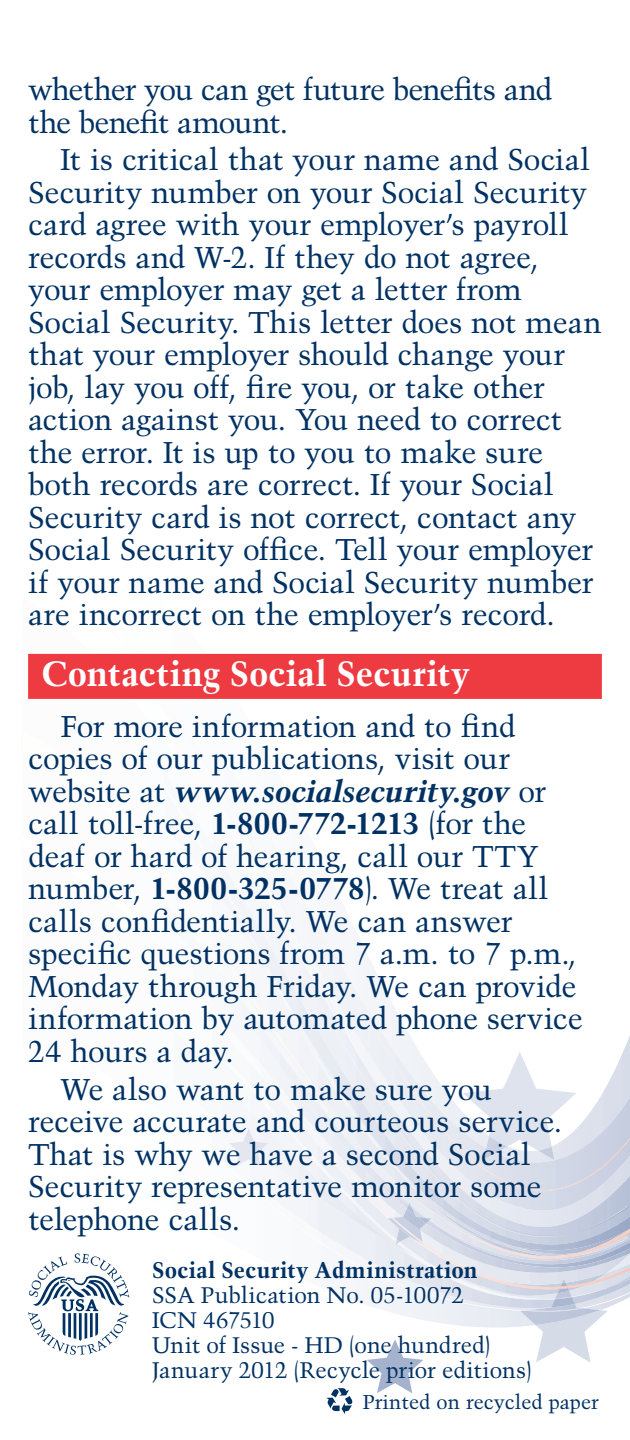
<style>
.page{position:relative;width:630px;height:1440px;background:#fff}
.page>*{position:absolute;margin:0;border:0;box-sizing:border-box;transform-origin:0 0}
.Header1_1line{font:700 35px "Trump Mediaeval";color:#fff}
.paragraph{font:30px/32.5px "Trump Mediaeval";letter-spacing:-.015em;color:#003163}
.paragraph-2{font:30px/32.5px "Trump Mediaeval";letter-spacing:-.035em;color:#003163}
.Pub_Info{font:22.5px "Trump Mediaeval";letter-spacing:-.005em;color:#003163}
.Pub_Info-2{font:700 22.5px "Trump Mediaeval";letter-spacing:.01em;color:#003163}
.Pub_Info-3{font:22.5px "Trump Mediaeval";letter-spacing:-.03em;color:#003163}
.t1{font:20px "Trump Mediaeval";color:#003163}
.s1{font-weight:700;font-style:italic}
.s2{font-weight:700}
</style>
<div class="page">
<svg style="left:367px;top:1339px;width:56px;height:54px"></svg>
<svg style="left:129px;top:1024px;width:501px;height:288px"></svg>
<img style="left:229px;top:1141px;width:32px;height:26px">
<img style="left:243px;top:1129px;width:26px;height:24px">
<svg style="left:536px;top:1310px;width:72px;height:53px"></svg>
<img style="left:520px;top:1291px;width:80px;height:34px">
<img style="left:551px;top:1297px;width:24px;height:10px">
<svg style="left:555px;top:1279px;width:46px;height:20px"></svg>
<img style="left:523px;top:1308px;width:60px;height:4px">
<img style="left:388px;top:1218px;width:4px;height:26px">
<img style="left:423px;top:1223px;width:6px;height:21px">
<img style="left:409px;top:1203px;width:23px;height:17px">
<img style="left:407px;top:1205px;width:22px;height:18px">
<img style="left:403px;top:1209px;width:23px;height:21px">
<img style="left:408px;top:1204px;width:21px;height:16px">
<img style="left:392px;top:1218px;width:31px;height:26px">
<svg style="left:396px;top:1240px;width:4px;height:3px"></svg>
<div style="left:28px;top:654px;width:574px;height:45px;background:#ee3a41"></div>
<svg style="left:28px;top:1253px;width:101px;height:102px"></svg>
<svg style="left:326px;top:1388px;width:27px;height:26px"></svg>
<p class="paragraph-2" style="left:28px;top:73px;width:526px">whether you can get future benefits and the benefit amount.</p>
<p class="paragraph" style="left:28px;top:143px;width:575px;text-indent:32px">It is critical that your name and Social Security number on your Social Security card agree with your employer’s payroll records and W-2. If they do not agree, your employer may get a letter from Social Security. This letter does not mean that your employer should change your job, lay you off, fire you, or take other action against you. You need to correct the error. It is up to you to make sure both records are correct. If your Social Security card is not correct, contact any Social Security office. Tell your employer if your name and Social Security number are incorrect on the employer’s record.</p>
<h1 class="Header1_1line" style="left:41px;top:652px;width:431px">Contacting Social Security</h1>
<p class="paragraph" style="left:28px;top:710px;width:556px;text-indent:32px">For more information and to find copies of our publications, visit our website at <span class="s1">www.socialsecurity.gov</span> or call toll-free, <span class="s2">1-800-772-1213</span> (for the deaf or hard of hearing, call our TTY number, <span class="s2">1-800-325-0778</span>). We treat all calls confidentially. We can answer specific questions from 7 a.m. to 7 p.m., Monday through Friday. We can provide information by automated phone service 24 hours a day.</p>
<p class="paragraph" style="left:28px;top:1072px;width:536px;text-indent:32px">We also want to make sure you receive accurate and courteous service.<br>That is why we have a second Social<br>Security representative monitor some telephone calls.</p>
<p class="Pub_Info-2" style="left:152px;top:1256px;width:327px">Social Security Administration</p>
<p class="Pub_Info" style="left:152px;top:1282px;width:313px">SSA Publication No. 05-10072</p>
<p class="Pub_Info-3" style="left:152px;top:1307px;width:124px">ICN 467510</p>
<p class="Pub_Info" style="left:152px;top:1332px;width:340px">Unit of Issue - HD (one hundred)</p>
<p class="Pub_Info" style="left:152px;top:1357px;width:381px">January 2012 (Recycle prior editions)</p>
<p class="t1" style="left:363px;top:1390px;width:238px">Printed on recycled paper</p>
</div>
